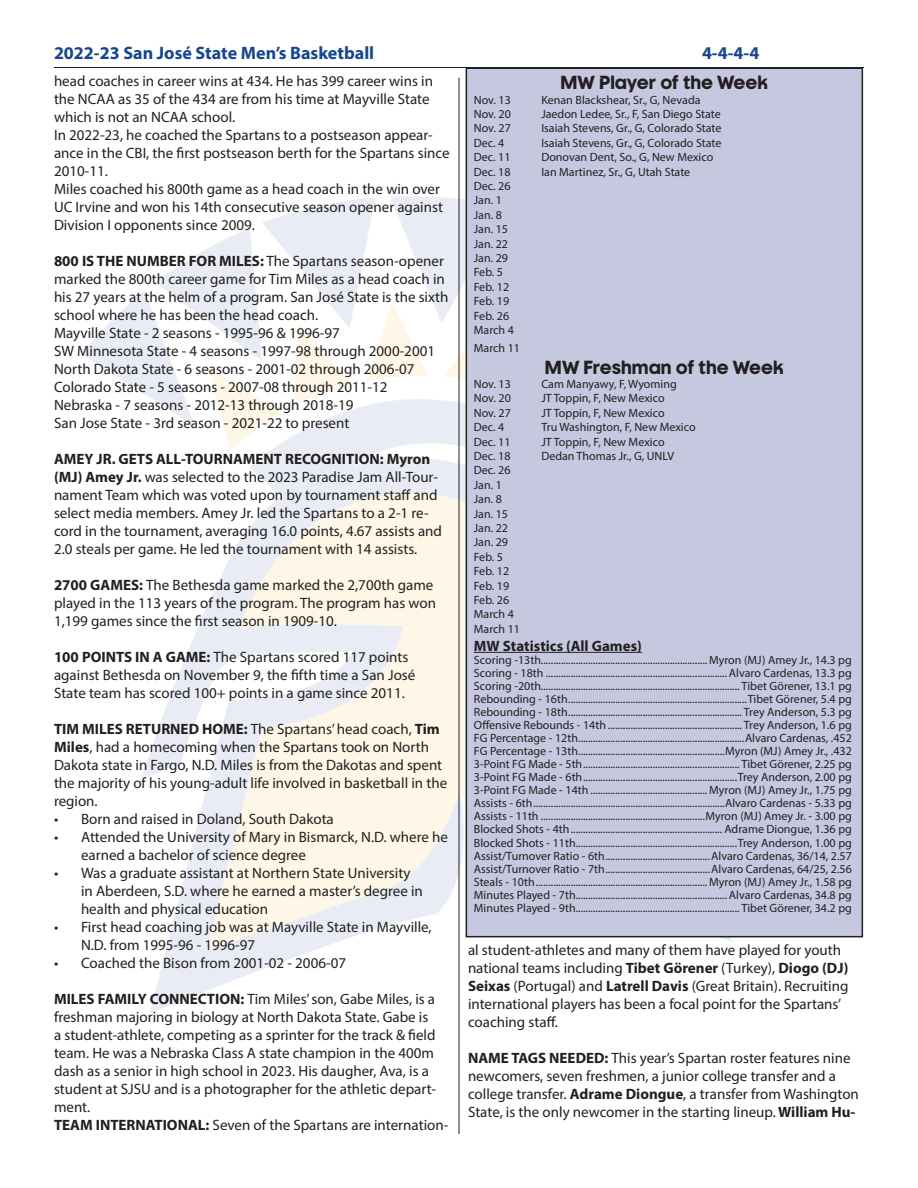
<style>
.page{position:relative;width:918px;height:1188px;background:#fff}
.page>*{position:absolute;margin:0;border:0;box-sizing:border-box;transform-origin:0 0}
.t1{font:700 18px "Myriad Pro";color:#16468d}
.t2{font:18px "SJSU Pride AP Bold 370";letter-spacing:-.005em;color:#231f20}
.t3{font:15px/18px "Myriad Pro";color:#231f20}
.t4{font:700 15px "Myriad Pro";color:#231f20}
.t5{font:12px/14.4px "Myriad Pro";color:#231f20}
.s1{font-weight:700}
</style>
<div class="page">
<svg style="left:82px;top:194px;width:384px;height:204px"></svg>
<svg style="left:142px;top:398px;width:591px;height:616px"></svg>
<hr style="left:54px;top:67px;width:810px;height:1px;background:#231f20">
<hr style="left:459px;top:78px;width:1px;height:1056px;background:#231f20">
<div style="left:466px;top:68px;width:396px;height:869px;background:#c6c8df"></div>
<hr style="left:474px;top:652px;width:168px;height:1px;background:#231f20">
<div style="left:466px;top:68px;width:397px;height:869px;border:2px solid #231f20"></div>
<p class="t1" style="left:54px;top:41px;width:322px">2022-23 San José State Men’s Basketball</p>
<p class="t1" style="left:702px;top:41px;width:59px">4-4-4-4</p>
<p class="t3" style="left:54px;top:72px;width:397px">head coaches in career wins at 434. He has 399 career wins in the NCAA as 35 of the 434 are from his time at Mayville State which is not an NCAA school.<br>In 2022-23, he coached the Spartans to a postseason appear&shy;ance in the CBI, the first postseason berth for the Spartans since 2010-11.<br>Miles coached his 800th game as a head coach in the win over UC Irvine and won his 14th consecutive season opener against Division I opponents since 2009.</p>
<p class="t3" style="left:54px;top:252px;width:396px"><span class="s1">800 IS THE NUMBER FOR MILES:</span> The Spartans season-opener marked the 800th career game for Tim Miles as a head coach in his 27 years at the helm of a program. San José State is the sixth school where he has been the head coach.<br>Mayville State - 2 seasons - 1995-96 &amp; 1996-97<br>SW Minnesota State - 4 seasons - 1997-98 through 2000-2001<br>North Dakota State - 6 seasons - 2001-02 through 2006-07<br>Colorado State - 5 seasons - 2007-08 through 2011-12<br>Nebraska - 7 seasons - 2012-13 through 2018-19<br>San Jose State - 3rd season - 2021-22 to present</p>
<p class="t3" style="left:54px;top:450px;width:390px"><span class="s1">AMEY JR. GETS ALL-TOURNAMENT RECOGNITION: Myron (MJ) Amey Jr.</span> was selected to the 2023 Paradise Jam All-Tour&shy;nament Team which was voted upon by tournament staff and select media members. Amey Jr. led the Spartans to a 2-1 re&shy;cord in the tournament, averaging 16.0 points, 4.67 assists and 2.0 steals per game. He led the tournament with 14 assists.</p>
<p class="t3" style="left:54px;top:576px;width:384px"><span class="s1">2700 GAMES:</span> The Bethesda game marked the 2,700th game played in the 113 years of the program. The program has won<br>1,199 games since the first season in 1909-10.</p>
<p class="t3" style="left:54px;top:648px;width:363px"><span class="s1">100 POINTS IN A GAME:</span> The Spartans scored 117 points against Bethesda on November 9, the fifth time a San José<br>State team has scored 100+ points in a game since 2011.</p>
<p class="t3" style="left:54px;top:720px;width:395px"><span class="s1">TIM MILES RETURNED HOME:</span> The Spartans’ head coach, <span class="s1">Tim Miles</span>, had a homecoming when the Spartans took on North Dakota state in Fargo, N.D. Miles is from the Dakotas and spent the majority of his young-adult life involved in basketball in the region.</p>
<p class="t3" style="left:54px;top:810px;width:281px">• Born and raised in Doland, South Dakota</p>
<p class="t3" style="left:81px;top:828px;width:369px;text-indent:-27px">• Attended the University of Mary in Bismarck, N.D. where he earned a bachelor of science degree</p>
<p class="t3" style="left:81px;top:864px;width:343px;text-indent:-27px">• Was a graduate assistant at Northern State University in Aberdeen, S.D. where he earned a master’s degree in health and physical education</p>
<p class="t3" style="left:81px;top:918px;width:352px;text-indent:-27px">• First head coaching job was at Mayville State in Mayville,<br>N.D. from 1995-96 - 1996-97</p>
<p class="t3" style="left:54px;top:954px;width:294px">• Coached the Bison from 2001-02 - 2006-07</p>
<p class="t3" style="left:54px;top:990px;width:396px"><span class="s1">MILES FAMILY CONNECTION:</span> Tim Miles’ son, Gabe Miles, is a freshman majoring in biology at North Dakota State. Gabe is<br>a student-athlete, competing as a sprinter for the track &amp; field team. He was a Nebraska Class A state champion in the 400m dash as a senior in high school in 2023. His daugher, Ava, is a student at SJSU and is a photographer for the athletic depart&shy;ment.<br><span class="s1">TEAM INTERNATIONAL:</span> Seven of the Spartans are internation-</p>
<p class="t2" style="left:561px;top:74px;width:209px">MW Player of the Week</p>
<p class="t5" style="left:474px;top:92px;width:39px">Nov. 13</p>
<p class="t5" style="left:541px;top:92px;width:161px">Kenan Blackshear, Sr., G, Nevada</p>
<p class="t5" style="left:474px;top:107px;width:39px">Nov. 20</p>
<p class="t5" style="left:541px;top:107px;width:181px">Jaedon Ledee, Sr., F, San Diego State</p>
<p class="t5" style="left:474px;top:121px;width:39px">Nov. 27</p>
<p class="t5" style="left:541px;top:121px;width:182px">Isaiah Stevens, Gr., G, Colorado State</p>
<p class="t5" style="left:474px;top:135px;width:32px">Dec. 4</p>
<p class="t5" style="left:541px;top:135px;width:182px">Isaiah Stevens, Gr., G, Colorado State</p>
<p class="t5" style="left:474px;top:150px;width:38px">Dec. 11</p>
<p class="t5" style="left:541px;top:150px;width:173px">Donovan Dent, So., G, New Mexico</p>
<p class="t5" style="left:474px;top:164px;width:38px">Dec. 18</p>
<p class="t5" style="left:541px;top:164px;width:150px">Ian Martinez, Sr., G, Utah State</p>
<p class="t5" style="left:474px;top:179px;width:42px">Dec. 26<br>Jan. 1<br>Jan. 8<br>Jan. 15<br>Jan. 22<br>Jan. 29<br>Feb. 5<br>Feb. 12<br>Feb. 19<br>Feb. 26<br>March 4</p>
<p class="t5" style="left:474px;top:341px;width:48px">March 11</p>
<p class="t2" style="left:545px;top:359px;width:240px">MW Freshman of the Week</p>
<p class="t5" style="left:474px;top:377px;width:39px">Nov. 13</p>
<p class="t5" style="left:541px;top:377px;width:137px">Cam Manyawy, F, Wyoming</p>
<p class="t5" style="left:474px;top:391px;width:39px">Nov. 20</p>
<p class="t5" style="left:541px;top:391px;width:125px">JT Toppin, F, New Mexico</p>
<p class="t5" style="left:474px;top:405px;width:39px">Nov. 27</p>
<p class="t5" style="left:541px;top:405px;width:125px">JT Toppin, F, New Mexico</p>
<p class="t5" style="left:474px;top:420px;width:32px">Dec. 4</p>
<p class="t5" style="left:541px;top:420px;width:156px">Tru Washington, F, New Mexico</p>
<p class="t5" style="left:474px;top:434px;width:38px">Dec. 11</p>
<p class="t5" style="left:541px;top:434px;width:125px">JT Toppin, F, New Mexico</p>
<p class="t5" style="left:474px;top:449px;width:38px">Dec. 18</p>
<p class="t5" style="left:541px;top:449px;width:134px">Dedan Thomas Jr., G, UNLV</p>
<p class="t5" style="left:474px;top:463px;width:48px">Dec. 26<br>Jan. 1<br>Jan. 8<br>Jan. 15<br>Jan. 22<br>Jan. 29<br>Feb. 5<br>Feb. 12<br>Feb. 19<br>Feb. 26<br>March 4<br>March 11</p>
<p class="t4" style="left:474px;top:636px;width:170px">MW Statistics (All Games)</p>
<p class="t5" style="left:474px;top:653px;width:380px;line-height:13px;text-align:justify">Scoring -13th................................................................... Myron (MJ) Amey Jr., 14.3 pg Scoring - 18th .........................................................................Alvaro Cardenas, 13.3 pg Scoring -20th................................................................................ Tibet Görener, 13.1 pg Rebounding - 16th........................................................................Tibet Görener, 5.4 pg Rebounding - 18th...................................................................... Trey Anderson, 5.3 pg Offensive Rebounds - 14th ...................................................... Trey Anderson, 1.6 pg FG Percentage - 12th...................................................................Alvaro Cardenas, .452<br>FG Percentage - 13th...........................................................Myron (MJ) Amey Jr., .432<br>3-Point FG Made - 5th............................................................... Tibet Görener, 2.25 pg 3-Point FG Made - 6th..............................................................Trey Anderson, 2.00 pg 3-Point FG Made - 14th ............................................... Myron (MJ) Amey Jr., 1.75 pg Assists - 6th.............................................................................Alvaro Cardenas - 5.33 pg Assists - 11th ..................................................................Myron (MJ) Amey Jr. - 3.00 pg Blocked Shots - 4th............................................................. Adrame Diongue, 1.36 pg Blocked Shots - 11th.................................................................Trey Anderson, 1.00 pg Assist/Turnover Ratio - 6th..........................................Alvaro Cardenas, 36/14, 2.57<br>Assist/Turnover Ratio - 7th..........................................Alvaro Cardenas, 64/25, 2.56<br>Steals - 10th..................................................................... Myron (MJ) Amey Jr., 1.58 pg Minutes Played - 7th.............................................................Alvaro Cardenas, 34.8 pg Minutes Played - 9th.................................................................. Tibet Görener, 34.2 pg</p>
<p class="t3" style="left:468px;top:941px;width:382px">al student-athletes and many of them have played for youth national teams including <span class="s1">Tibet Görener</span> (Turkey), <span class="s1">Diogo (DJ)<br>Seixas</span> (Portugal) and <span class="s1">Latrell Davis</span> (Great Britain). Recruiting international players has been a focal point for the Spartans’ coaching staff.</p>
<p class="t3" style="left:468px;top:1049px;width:392px"><span class="s1">NAME TAGS NEEDED:</span> This year’s Spartan roster features nine newcomers, seven freshmen, a junior college transfer and a college transfer. <span class="s1">Adrame Diongue</span>, a transfer from Washington State, is the only newcomer in the starting lineup. <span class="s1">William Hu-</span></p>
</div>
